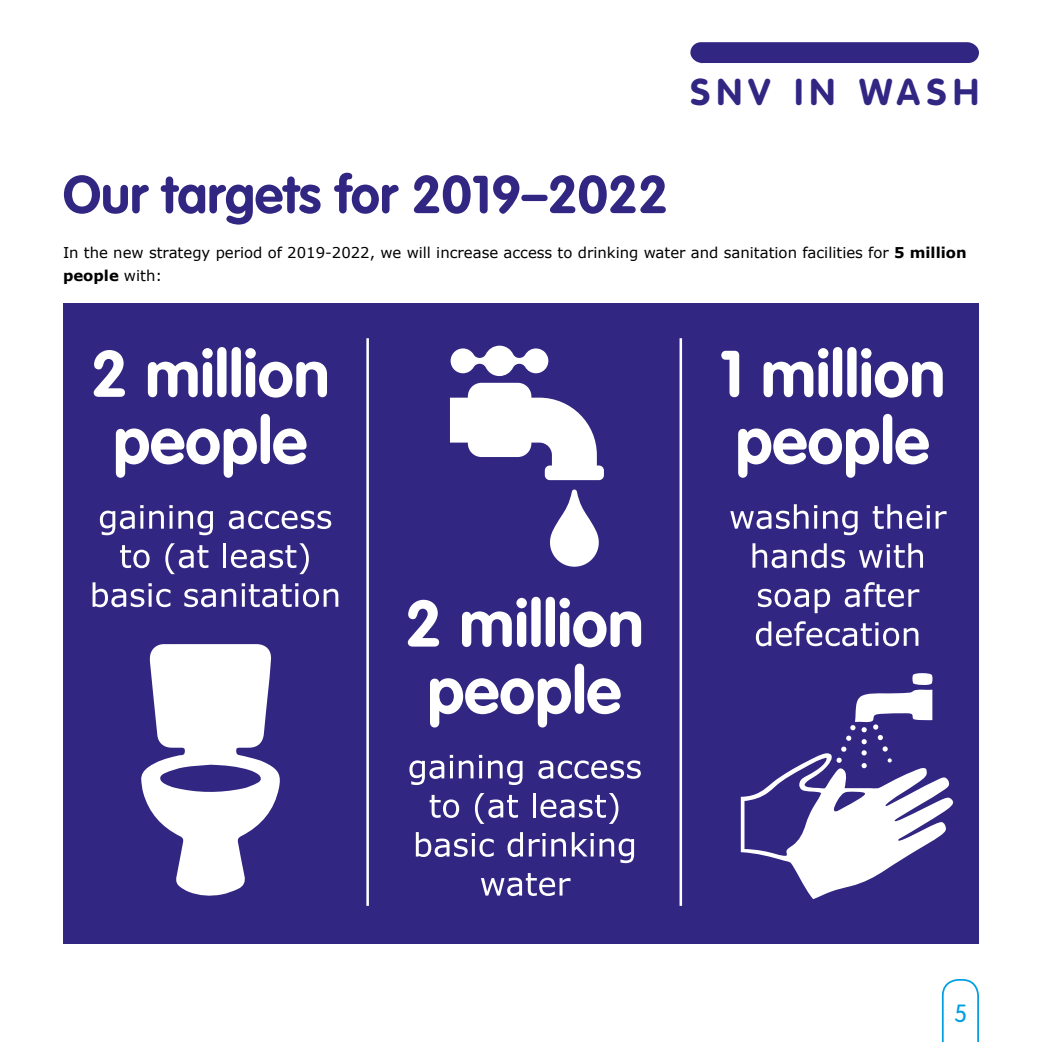
<style>
.page{position:relative;width:1042px;height:1042px;background:#fff}
.page>*{position:absolute;margin:0;border:0;box-sizing:border-box;transform-origin:0 0}
.t1{font:700 52.5px "VAG Rounded";color:#312783}
.t2{font:700 36.75px "VAG Rounded";letter-spacing:.18em;color:#312783}
.t3{font:300 24.5px "VAG Rounded";color:#009fe3}
.t4{font:14.88px/22.8px "Verdana";color:#000}
.s1{font-weight:700}
</style>
<div class="page">
<div style="left:690px;top:42px;width:289px;height:21px;background:#312783"></div>
<svg style="left:942px;top:979px;width:37px;height:63px"></svg>
<div style="left:63px;top:303px;width:916px;height:640px;background:#312783"></div>
<hr style="left:366px;top:338px;width:3px;height:568px;background:#fff">
<hr style="left:679px;top:338px;width:3px;height:568px;background:#fff">
<svg style="left:141px;top:644px;width:139px;height:252px"></svg>
<svg style="left:550px;top:489px;width:49px;height:78px"></svg>
<svg style="left:450px;top:383px;width:154px;height:97px"></svg>
<svg style="left:450px;top:346px;width:98px;height:30px"></svg>
<svg style="left:741px;top:673px;width:212px;height:226px"></svg>
<svg style="left:94px;top:350px;width:31px;height:47px"></svg>
<svg style="left:148px;top:348px;width:65px;height:49px"></svg>
<div style="left:217px;top:347px;width:9px;height:50px;background:#fff;border-radius:5px"></div>
<div style="left:232px;top:347px;width:9px;height:50px;background:#fff;border-radius:5px"></div>
<svg style="left:245px;top:348px;width:82px;height:50px"></svg>
<svg style="left:116px;top:428px;width:141px;height:50px"></svg>
<div style="left:261px;top:414px;width:9px;height:50px;background:#fff;border-radius:5px"></div>
<svg style="left:273px;top:428px;width:34px;height:36px"></svg>
<svg style="left:100px;top:505px;width:113px;height:30px"></svg>
<svg style="left:229px;top:511px;width:102px;height:18px"></svg>
<svg style="left:120px;top:545px;width:30px;height:23px"></svg>
<svg style="left:165px;top:543px;width:43px;height:31px"></svg>
<hr style="left:223px;top:543px;width:3px;height:25px;background:#fff">
<svg style="left:231px;top:543px;width:78px;height:31px"></svg>
<svg style="left:93px;top:582px;width:77px;height:25px"></svg>
<svg style="left:184px;top:589px;width:52px;height:18px"></svg>
<svg style="left:242px;top:583px;width:96px;height:24px"></svg>
<svg style="left:408px;top:600px;width:31px;height:46px"></svg>
<svg style="left:462px;top:598px;width:65px;height:49px"></svg>
<div style="left:531px;top:597px;width:10px;height:50px;background:#fff;border-radius:5px"></div>
<div style="left:546px;top:597px;width:9px;height:50px;background:#fff;border-radius:5px"></div>
<svg style="left:559px;top:598px;width:82px;height:49px"></svg>
<svg style="left:430px;top:678px;width:141px;height:49px"></svg>
<div style="left:575px;top:663px;width:9px;height:51px;background:#fff;border-radius:5px"></div>
<svg style="left:587px;top:678px;width:34px;height:36px"></svg>
<svg style="left:409px;top:760px;width:35px;height:25px"></svg>
<hr style="left:450px;top:761px;width:3px;height:17px;background:#fff">
<svg style="left:459px;top:760px;width:14px;height:18px"></svg>
<hr style="left:479px;top:761px;width:3px;height:17px;background:#fff">
<svg style="left:488px;top:760px;width:34px;height:25px"></svg>
<svg style="left:538px;top:760px;width:103px;height:19px"></svg>
<svg style="left:430px;top:795px;width:29px;height:23px"></svg>
<svg style="left:475px;top:793px;width:43px;height:31px"></svg>
<hr style="left:533px;top:793px;width:3px;height:24px;background:#fff">
<svg style="left:540px;top:793px;width:78px;height:31px"></svg>
<svg style="left:416px;top:832px;width:78px;height:25px"></svg>
<svg style="left:507px;top:832px;width:16px;height:25px"></svg>
<svg style="left:529px;top:833px;width:37px;height:23px"></svg>
<svg style="left:572px;top:832px;width:62px;height:31px"></svg>
<svg style="left:481px;top:873px;width:89px;height:23px"></svg>
<svg style="left:721px;top:351px;width:18px;height:46px"></svg>
<svg style="left:763px;top:348px;width:65px;height:49px"></svg>
<div style="left:833px;top:347px;width:9px;height:50px;background:#fff;border-radius:5px"></div>
<div style="left:847px;top:347px;width:9px;height:50px;background:#fff;border-radius:5px"></div>
<svg style="left:861px;top:348px;width:81px;height:50px"></svg>
<svg style="left:738px;top:428px;width:141px;height:50px"></svg>
<div style="left:883px;top:414px;width:9px;height:50px;background:#fff;border-radius:5px"></div>
<svg style="left:895px;top:428px;width:34px;height:36px"></svg>
<svg style="left:730px;top:504px;width:78px;height:25px"></svg>
<hr style="left:814px;top:511px;width:3px;height:18px;background:#fff">
<svg style="left:823px;top:511px;width:34px;height:24px"></svg>
<svg style="left:873px;top:504px;width:73px;height:25px"></svg>
<svg style="left:752px;top:543px;width:34px;height:25px"></svg>
<svg style="left:792px;top:543px;width:53px;height:25px"></svg>
<svg style="left:859px;top:543px;width:64px;height:25px"></svg>
<svg style="left:758px;top:589px;width:72px;height:24px"></svg>
<svg style="left:845px;top:582px;width:74px;height:25px"></svg>
<svg style="left:756px;top:621px;width:162px;height:25px"></svg>
<h2 class="t2" style="left:690px;top:71px;width:290px">SNV IN WASH</h2>
<h1 class="t1" style="left:63px;top:164px;width:607px">Our targets for 2019–2022</h1>
<p class="t4" style="left:63px;top:241px;width:905px">In the new strategy period of 2019-2022, we will increase access to drinking water and sanitation facilities for <span class="s1">5 million people</span> with:</p>
<h3 class="t3" style="left:954px;top:999px;width:15px">5</h3>
</div>
